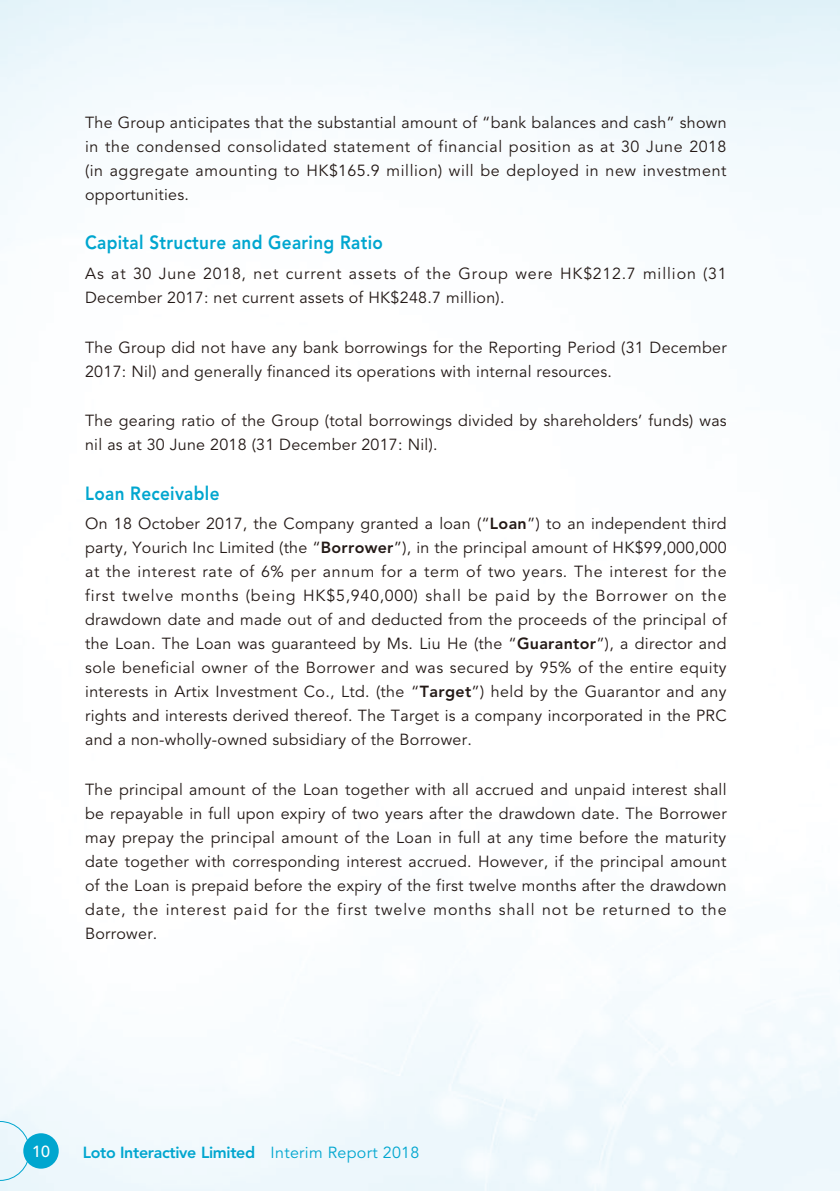
<style>
.page{position:relative;width:840px;height:1191px;background:#fff}
.page>*{position:absolute;margin:0;border:0;box-sizing:border-box;transform-origin:0 0}
._02_Heading_2{font:800 19px "Avenir LT Std";letter-spacing:.02em;color:#00a6cf;scale:.9 1}
._00_Body_text{font:16px/24px "Avenir LT Std";letter-spacing:.02em;color:#231916;text-align:justify}
._00_Body_text-2{font:16px/24px "Avenir LT Std";letter-spacing:.045em;color:#231916}
.t1{font:800 16px "Avenir LT Std";letter-spacing:-.02em;color:#00a6cf}
.t2{font:500 16px "Avenir LT Std";color:#fff}
.s1{font-weight:800}
.s2{font-weight:400}
</style>
<div class="page">
<img style="left:0;top:0;width:838px;height:1191px">
<div style="left:23px;top:1133px;width:36px;height:35px;background:#00a6cf;border-radius:50%"></div>
<svg style="left:0;top:1121px;width:30px;height:59px;background:#d1edf6"></svg>
<p class="_00_Body_text" style="left:85px;top:111px;width:642px">The Group anticipates that the substantial amount of “bank balances and cash” shown in the condensed consolidated statement of financial position as at 30 June 2018 (in aggregate amounting to HK$165.9 million) will be deployed in new investment opportunities.</p>
<p class="_02_Heading_2" style="left:85px;top:231px;width:332px">Capital Structure and Gearing Ratio</p>
<p class="_00_Body_text-2" style="left:85px;top:262px;width:642px">As at 30 June 2018, net current assets of the Group were HK$212.7 million (31<br>December 2017: net current assets of HK$248.7 million).</p>
<p class="_00_Body_text" style="left:85px;top:335px;width:642px">The Group did not have any bank borrowings for the Reporting Period (31 December<br>2017: Nil) and generally financed its operations with internal resources.</p>
<p class="_00_Body_text" style="left:85px;top:409px;width:642px">The gearing ratio of the Group (total borrowings divided by shareholders’ funds) was nil as at 30 June 2018 (31 December 2017: Nil).</p>
<p class="_02_Heading_2" style="left:85px;top:482px;width:151px">Loan Receivable</p>
<p class="_00_Body_text" style="left:85px;top:512px;width:642px">On 18 October 2017, the Company granted a loan (“<span class="s1">Loan</span>”) to an independent third party, Yourich Inc Limited (the “<span class="s1">Borrower</span>”), in the principal amount of HK$99,000,000 at the interest rate of 6% per annum for a term of two years. The interest for the first twelve months (being HK$5,940,000) shall be paid by the Borrower on the drawdown date and made out of and deducted from the proceeds of the principal of the Loan. The Loan was guaranteed by Ms. Liu He (the “<span class="s1">Guarantor</span>”), a director and sole beneficial owner of the Borrower and was secured by 95% of the entire equity interests in Artix Investment Co., Ltd. (the “<span class="s1">Target</span>”) held by the Guarantor and any rights and interests derived thereof. The Target is a company incorporated in the PRC and a non-wholly-owned subsidiary of the Borrower.</p>
<p class="_00_Body_text" style="left:85px;top:778px;width:642px">The principal amount of the Loan together with all accrued and unpaid interest shall be repayable in full upon expiry of two years after the drawdown date. The Borrower may prepay the principal amount of the Loan in full at any time before the maturity date together with corresponding interest accrued. However, if the principal amount of the Loan is prepaid before the expiry of the first twelve months after the drawdown date, the interest paid for the first twelve months shall not be returned to the Borrower.</p>
<p class="t2" style="left:32px;top:1141px;width:19px">10</p>
<p class="t1" style="left:83px;top:1142px;width:338px">Loto Interactive Limited <span class="s2">Interim Report 2018</span></p>
</div>
